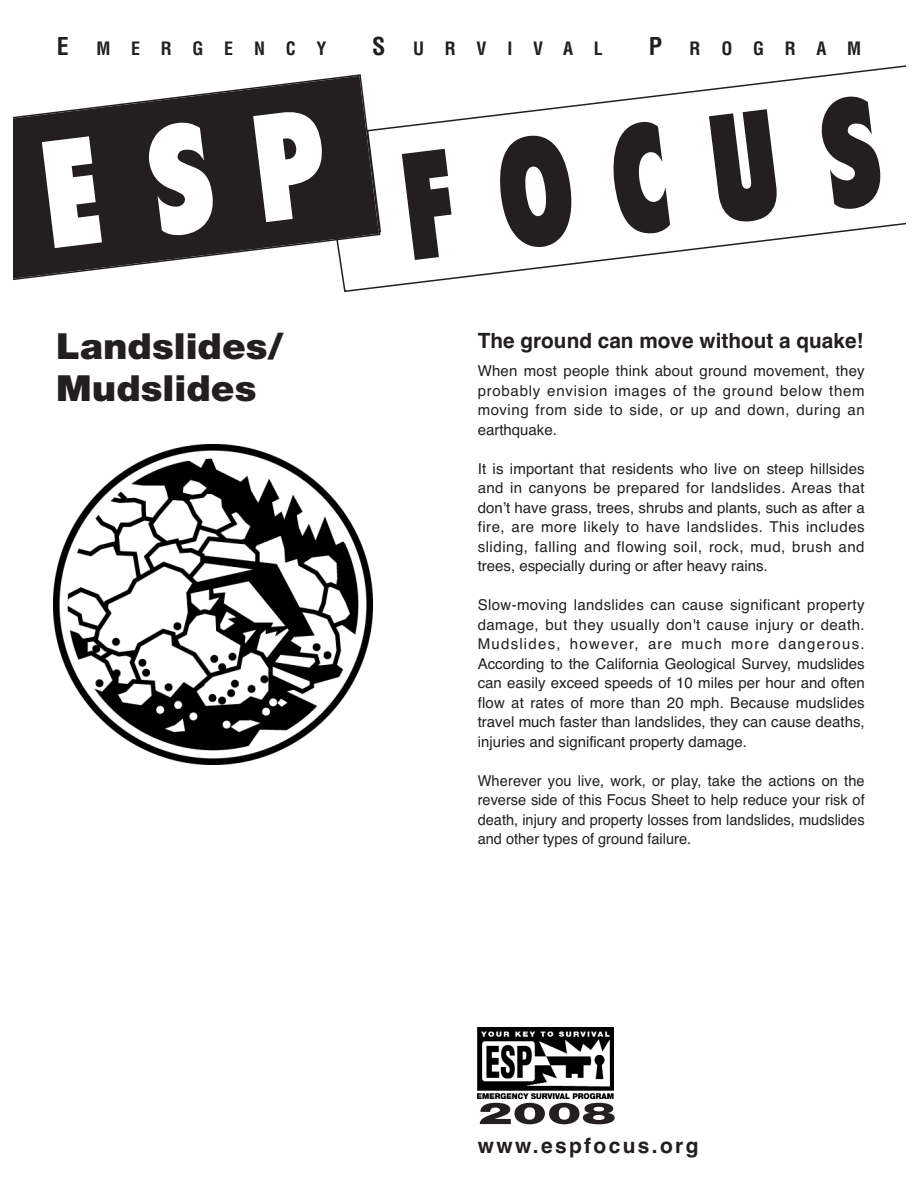
<style>
.page{position:relative;width:918px;height:1188px;background:#fff}
.page>*{position:absolute;margin:0;border:0;box-sizing:border-box;transform-origin:0 0}
.t1{font:900 condensed 150px "Flyer";color:#231f20}
.t2{font:900 36px/42px "Helvetica Neue";color:#231f20;scale:1.05 1}
.t3{font:900 30.3px "Helvetica Neue";color:#231f20;scale:1.7 1}
.t4{font:700 21px "Helvetica";color:#231f20}
.t5{font:700 21px "Helvetica";letter-spacing:.11em;color:#231f20}
.t6{font:700 condensed 18px "Helvetica";letter-spacing:1.15em;color:#231f20}
.t7{font:15px/19.5px "Helvetica";color:#231f20;text-align:justify}
.s1{font-size:24px}
</style>
<div class="page">
<svg style="left:343px;top:65px;width:563px;height:227px"></svg>
<img style="left:478px;top:1028px;width:135px;height:71px">
<svg style="left:14px;top:73px;width:367px;height:211px"></svg>
<img style="left:53px;top:445px;width:320px;height:319px">
<p class="t6" style="left:57px;top:41px;width:271px"><span class="s1">E</span> MERGENCY</p>
<p class="t6" style="left:372px;top:41px;width:232px"><span class="s1">S</span> URVIVAL</p>
<p class="t6" style="left:649px;top:41px;width:214px"><span class="s1">P</span> ROGRAM</p>
<h1 class="t1" style="left:43px;top:198px;width:839px;rotate:-7deg"><sup>ESP</sup> F OC U S</h1>
<h2 class="t2" style="left:56px;top:329px;width:218px">Landslides/<br>Mudslides</h2>
<h3 class="t4" style="left:478px;top:332px;width:387px">The ground can move without a quake!</h3>
<p class="t7" style="left:478px;top:362px;width:388px">When most people think about ground movement, they probably envision images of the ground below them moving from side to side, or up and down, during an earthquake.</p>
<p class="t7" style="left:478px;top:460px;width:389px">It is important that residents who live on steep hillsides and in canyons be prepared for landslides. Areas that don’t have grass, trees, shrubs and plants, such as after a fire, are more likely to have landslides. This includes sliding, falling and flowing soil, rock, mud, brush and trees, especially during or after heavy rains.</p>
<p class="t7" style="left:478px;top:596px;width:388px">Slow-moving landslides can cause significant property damage, but they usually don't cause injury or death.<br>Mudslides, however, are much more dangerous.<br>According to the California Geological Survey, mudslides can easily exceed speeds of 10 miles per hour and often flow at rates of more than 20 mph. Because mudslides travel much faster than landslides, they can cause deaths, injuries and significant property damage.</p>
<p class="t7" style="left:478px;top:772px;width:388px">Wherever you live, work, or play, take the actions on the reverse side of this Focus Sheet to help reduce your risk of death, injury and property losses from landslides, mudslides and other types of ground failure.</p>
<h3 class="t3" style="left:478px;top:1102px;width:83px">2008</h3>
<h3 class="t5" style="left:478px;top:1138px;width:222px">www.espfocus.org</h3>
</div>
